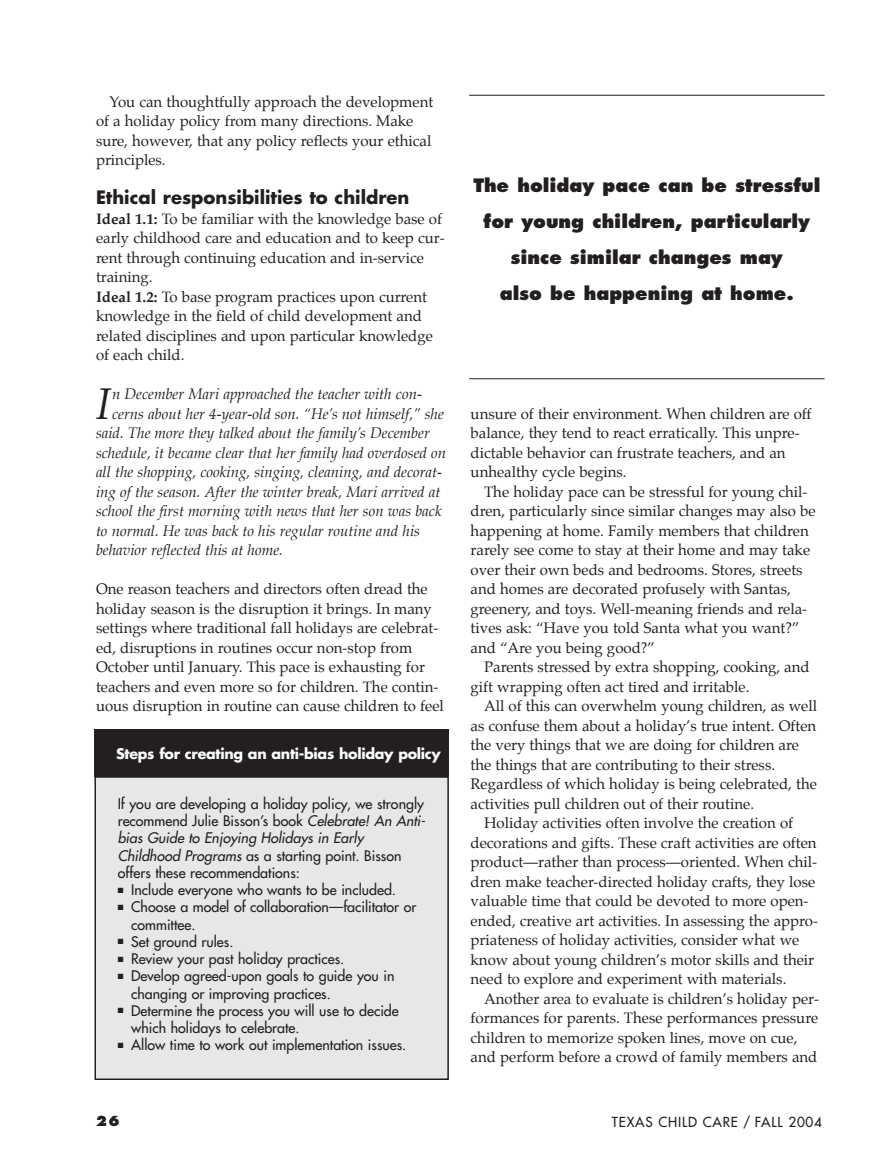
<style>
.page{position:relative;width:891px;height:1161px;background:#fff}
.page>*{position:absolute;margin:0;border:0;box-sizing:border-box;transform-origin:0 0}
.t1{font:italic 43.5px "Palatino";color:#231f1f}
.t2{font:800 18px/36px "Futura";color:#231f1f;text-align:center}
.t3{font:700 18px "Futura";color:#231f1f}
.t4{font:15px/19.5px "Palatino";color:#231f1f}
.t5{font:italic 15px "Palatino";color:#231f1f}
.t6{font:14.25px/17.2px "Futura";color:#231f1f}
.t7{font:700 14.25px "Futura";letter-spacing:-.02em;color:#fff}
.t8{font:13.5px "Futura";letter-spacing:.06em;color:#231f1f}
.t9{font:800 13.5px "Futura";color:#231f1f}
.s1{font-style:inherit}
.s2{font-weight:700}
.s3{font-style:italic}
</style>
<div class="page">
<div style="left:95px;top:777px;width:353px;height:302px;background:#e6e7e8"></div>
<div style="left:94px;top:776px;width:355px;height:304px;border:2px solid #231f1f"></div>
<div style="left:94px;top:729px;width:355px;height:47px;background:#231f1f"></div>
<hr style="left:469px;top:95px;width:356px;height:1px;background:#231f1f">
<hr style="left:469px;top:378px;width:356px;height:1px;background:#231f1f">
<p class="t4" style="left:96px;top:93px;width:339px;text-indent:14px">You can thoughtfully approach the development of a holiday policy from many directions. Make sure, however, that any policy re<span class="s1">fl</span>ects your ethical principles.</p>
<p class="t3" style="left:96px;top:190px;width:315px">Ethical responsibilities to children</p>
<p class="t4" style="left:96px;top:210px;width:350px"><span class="s2">Ideal 1.1:</span> To be familiar with the knowledge base of early childhood care and education and to keep cur&shy;rent through continuing education and in-service training.<br><span class="s2">Ideal 1.2:</span> To base program practices upon current knowledge in the <span class="s1">fi</span>eld of child development and related disciplines and upon particular knowledge of each child.</p>
<p class="t5" style="left:112px;top:387px;width:311px">n December Mari approached the teacher with con-</p>
<p class="t5" style="left:112px;top:407px;width:333px">cerns about her 4-year-old son. ìHeís not himself,î she</p>
<p class="t5" style="left:96px;top:426px;width:335px">said. The more they talked about the familyís December</p>
<p class="t5" style="left:96px;top:446px;width:352px">schedule, it became clear that her family had overdosed on</p>
<p class="t5" style="left:96px;top:465px;width:348px">all the shopping, cooking, singing, cleaning, and decorat-</p>
<p class="t5" style="left:96px;top:485px;width:346px">ing of the season. After the winter break, Mari arrived at</p>
<p class="t5" style="left:96px;top:504px;width:347px">school the <span class="s1">fi</span>rst morning with news that her son was back</p>
<p class="t5" style="left:96px;top:524px;width:326px">to normal. He was back to his regular routine and his</p>
<p class="t5" style="left:96px;top:543px;width:188px">behavior re<span class="s1">fl</span>ected this at home.</p>
<p class="t4" style="left:96px;top:581px;width:349px">One reason teachers and directors often dread the holiday season is the disruption it brings. In many settings where traditional fall holidays are celebrat&shy;ed, disruptions in routines occur non-stop from October until January. This pace is exhausting for teachers and even more so for children. The contin&shy;uous disruption in routine can cause children to feel</p>
<h1 class="t1" style="left:96px;top:383px;width:16px">I</h1>
<p class="t7" style="left:116px;top:747px;width:326px">Steps for creating an anti-bias holiday policy</p>
<p class="t6" style="left:118px;top:796px;width:312px">If you are developing a holiday policy, we strongly recommend Julie Bisson’s book <span class="s3">Celebrate! An Anti&shy;bias Guide to Enjoying Holidays in Early Childhood Programs</span> as a starting point. Bisson offers these recommendations:</p>
<p class="t6" style="left:118px;top:882px;width:280px">■ Include everyone who wants to be included.</p>
<p class="t6" style="left:131px;top:899px;width:287px;text-indent:-13px">■ Choose a model of collaboration—facilitator or committee.</p>
<p class="t6" style="left:118px;top:934px;width:117px">■ Set ground rules.</p>
<p class="t6" style="left:118px;top:951px;width:228px">■ Review your past holiday practices.</p>
<p class="t6" style="left:131px;top:968px;width:265px;text-indent:-13px">■ Develop agreed-upon goals to guide you in changing or improving practices.</p>
<p class="t6" style="left:131px;top:1003px;width:269px;text-indent:-13px">■ Determine the process you will use to decide which holidays to celebrate.</p>
<p class="t6" style="left:118px;top:1037px;width:290px">■ Allow time to work out implementation issues.</p>
<p class="t2" style="left:473px;top:169px;width:349px">The holiday pace can be stressful for young children, particularly since similar changes may<br>also be happening at home.</p>
<p class="t4" style="left:471px;top:405px;width:342px">unsure of their environment. When children are off balance, they tend to react erratically. This unpre&shy;dictable behavior can frustrate teachers, and an unhealthy cycle begins.</p>
<p class="t4" style="left:471px;top:483px;width:347px;text-indent:14px">The holiday pace can be stressful for young chil&shy;dren, particularly since similar changes may also be happening at home. Family members that children rarely see come to stay at their home and may take over their own beds and bedrooms. Stores, streets and homes are decorated profusely with Santas, greenery, and toys. Well-meaning friends and rela&shy;tives ask: ìHave you told Santa what you want?î and ìAre you being good?î</p>
<p class="t4" style="left:471px;top:659px;width:341px;text-indent:14px">Parents stressed by extra shopping, cooking, and gift wrapping often act tired and irritable.</p>
<p class="t4" style="left:484px;top:698px;width:335px">All of this can overwhelm young children, as well</p>
<p class="t4" style="left:471px;top:717px;width:347px">as confuse them about a holidayís true intent. Often</p>
<p class="t4" style="left:471px;top:737px;width:330px">the very things that we are doing for children are</p>
<p class="t4" style="left:471px;top:756px;width:306px">the things that are contributing to their stress.</p>
<p class="t4" style="left:471px;top:776px;width:348px">Regardless of which holiday is being celebrated, the</p>
<p class="t4" style="left:471px;top:795px;width:285px">activities pull children out of their routine.</p>
<p class="t4" style="left:484px;top:815px;width:311px">Holiday activities often involve the creation of</p>
<p class="t4" style="left:471px;top:834px;width:348px">decorations and gifts. These craft activities are often</p>
<p class="t4" style="left:471px;top:854px;width:348px">productórather than processóoriented. When chil-</p>
<p class="t4" style="left:471px;top:873px;width:346px">dren make teacher-directed holiday crafts, they lose</p>
<p class="t4" style="left:471px;top:893px;width:339px">valuable time that could be devoted to more open-</p>
<p class="t4" style="left:471px;top:912px;width:349px">ended, creative art activities. In assessing the appro-</p>
<p class="t4" style="left:471px;top:932px;width:330px">priateness of holiday activities, consider what we</p>
<p class="t4" style="left:471px;top:951px;width:345px">know about young childrenís motor skills and their</p>
<p class="t4" style="left:471px;top:971px;width:317px">need to explore and experiment with materials.</p>
<p class="t4" style="left:484px;top:990px;width:337px">Another area to evaluate is childrenís holiday per-</p>
<p class="t4" style="left:471px;top:1010px;width:349px">formances for parents. These performances pressure</p>
<p class="t4" style="left:471px;top:1029px;width:328px">children to memorize spoken lines, move on cue,</p>
<p class="t4" style="left:471px;top:1049px;width:348px">and perform before a crowd of family members and</p>
<p class="t9" style="left:96px;top:1115px;width:25px">26</p>
<p class="t8" style="left:612px;top:1115px;width:212px">TEXAS CHILD CARE / FALL 2004</p>
</div>
